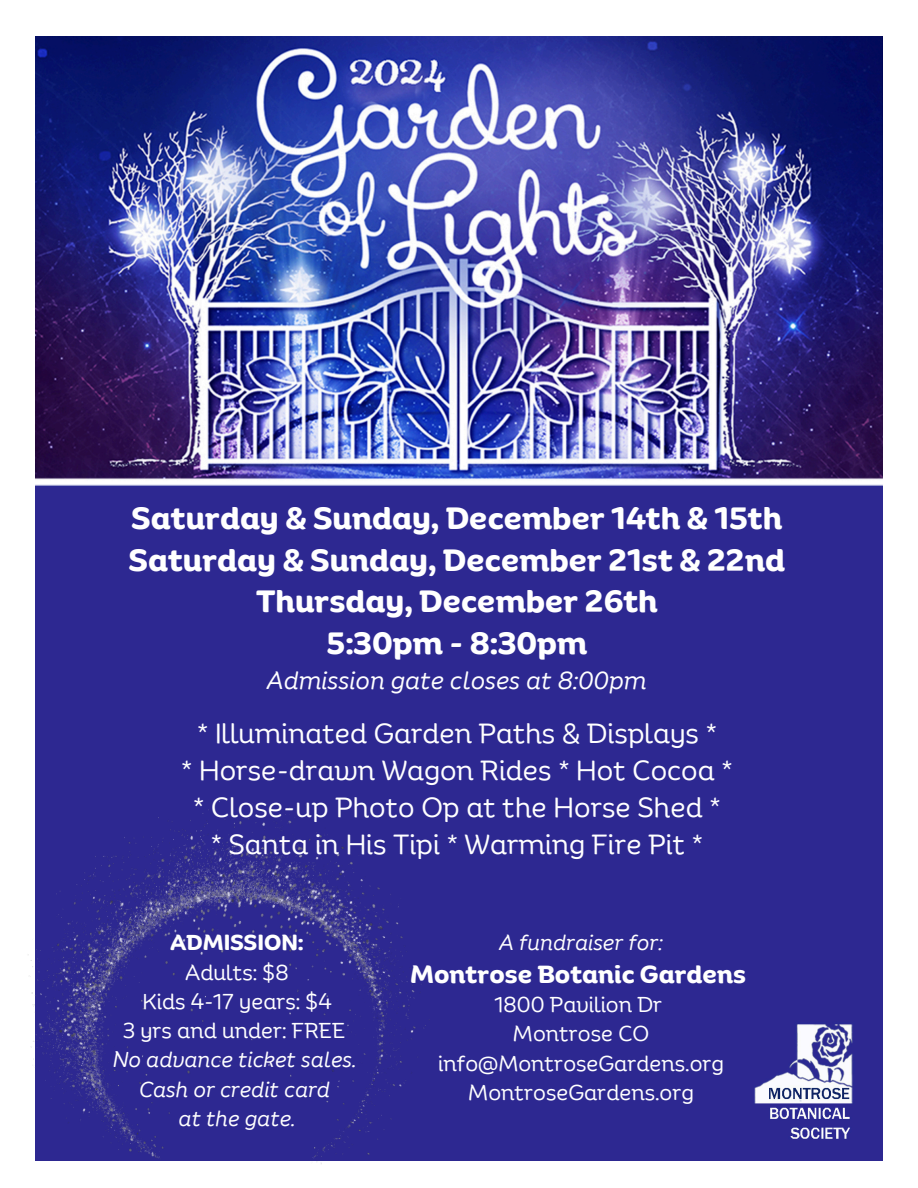
<style>
.page{position:relative;width:918px;height:1188px;background:#fff}
.page>*{position:absolute;margin:0;border:0;box-sizing:border-box;transform-origin:0 0}
.t1{font:700 30px/41.7px "Binate Display";color:#fff;text-align:center}
.t2{font:27px/37.2px "Binate Display";color:#fff;text-align:center}
.t3{font:italic 24px "Binate Display";color:#fff}
.t4{font:700 24px "Binate Display";color:#fff}
.t5{font:21px "Binate Display";color:#fff}
.t6{font:italic 21px "Binate Display";color:#fff}
.t7{font:700 21px "Binate Display";color:#fff}
</style>
<div class="page">
<img style="left:35px;top:37px;width:847px;height:1124px">
<img style="left:28px;top:723px;width:471px;height:441px">
<h1 class="t1" style="left:129px;top:493px;width:658px">Saturday &amp; Sunday, December 14th &amp; 15th<br>Saturday &amp; Sunday, December 21st &amp; 22nd<br>Thursday, December 26th<br>5:30pm - 8:30pm</h1>
<h1 class="t3" style="left:267px;top:657px;width:381px">Admission gate closes at 8:00pm</h1>
<h2 class="t2" style="left:181px;top:711px;width:553px">* Illuminated Garden Paths &amp; Displays *<br>* Horse-drawn Wagon Rides * Hot Cocoa * * Close-up Photo Op at the Horse Shed *<br>* Santa in His Tipi * Warming Fire Pit *</h2>
<p class="t7" style="left:170px;top:923px;width:135px">ADMISSION:</p>
<p class="t5" style="left:185px;top:952px;width:105px">Adults: $8</p>
<p class="t5" style="left:142px;top:982px;width:191px">Kids 4-17 years: $4</p>
<p class="t5" style="left:123px;top:1011px;width:224px">3 yrs and under: FREE</p>
<p class="t6" style="left:112px;top:1040px;width:246px">No advance ticket sales.</p>
<p class="t6" style="left:139px;top:1069px;width:192px">Cash or credit card</p>
<p class="t6" style="left:179px;top:1099px;width:118px">at the gate.</p>
<p class="t6" style="left:499px;top:923px;width:165px">A fundraiser for:</p>
<p class="t4" style="left:410px;top:952px;width:338px">Montrose Botanic Gardens</p>
<p class="t5" style="left:495px;top:985px;width:169px">1800 Pavilion Dr</p>
<p class="t5" style="left:513px;top:1014px;width:138px">Montrose CO</p>
<p class="t5" style="left:438px;top:1043px;width:287px">info@MontroseGardens.org</p>
<p class="t5" style="left:468px;top:1073px;width:227px">MontroseGardens.org</p>
</div>
